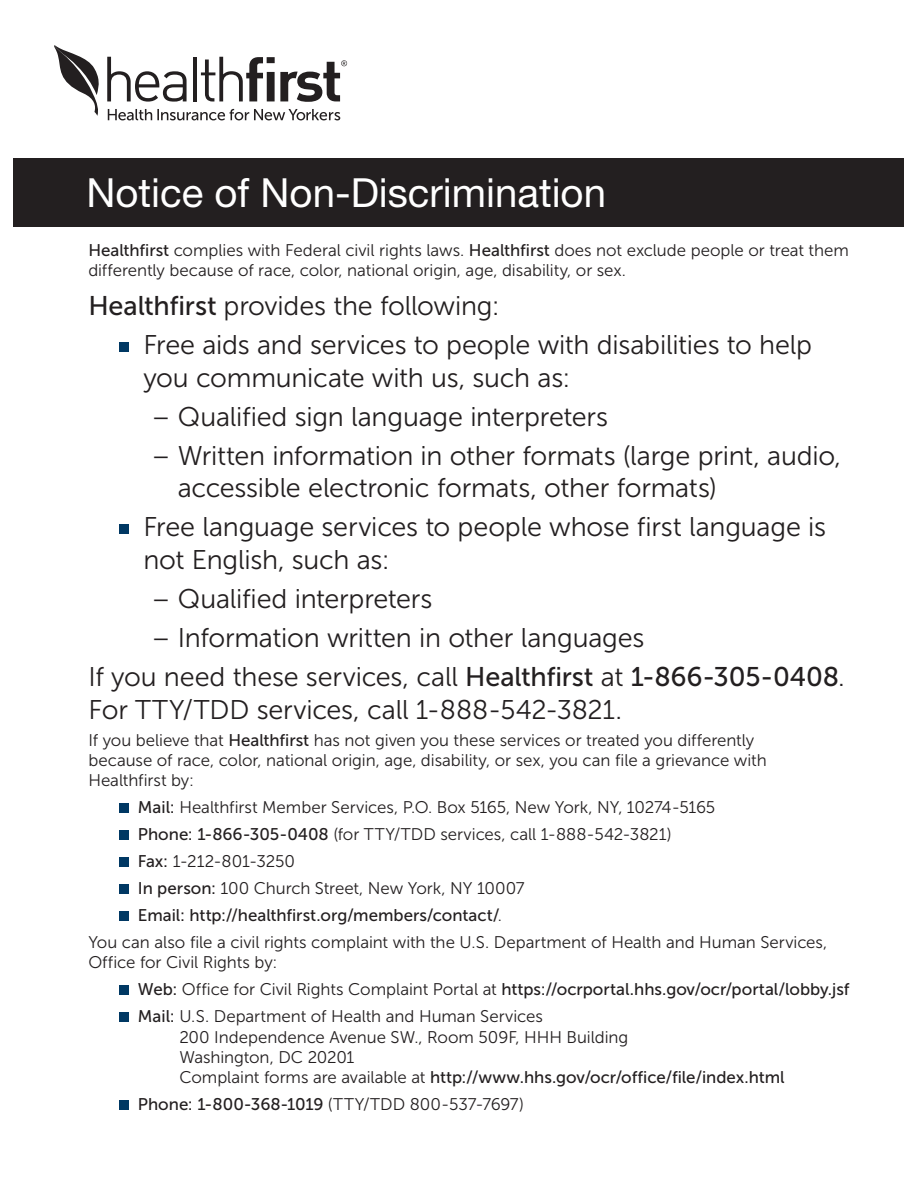
<style>
.page{position:relative;width:918px;height:1188px;background:#fff}
.page>*{position:absolute;margin:0;border:0;box-sizing:border-box;transform-origin:0 0}
.t1{font:40.2px "Helvetica Neue LT Std";color:#fff}
.t2{font:27px/39.2px "Museo Sans 300";letter-spacing:-.01em;color:#231f20}
.t3{font:16.8px/20.2px "Museo Sans 300";letter-spacing:-.005em;color:#231f20}
.t4{font:16.8px "Museo Sans 500";color:#231f20}
.s1{font-family:"Museo Sans 500"}
.s2{font-family:"Museo Sans 300"}
</style>
<div class="page">
<div style="left:14px;top:158px;width:890px;height:69px;background:#231f20"></div>
<svg style="left:54px;top:45px;width:45px;height:71px"></svg>
<svg style="left:107px;top:57px;width:80px;height:45px"></svg>
<hr style="left:193px;top:57px;width:4px;height:44px;background:#231f20">
<svg style="left:201px;top:57px;width:146px;height:45px"></svg>
<svg style="left:108px;top:109px;width:232px;height:11px"></svg>
<div style="left:120px;top:342px;width:9px;height:9px;background:#003863"></div>
<div style="left:120px;top:524px;width:9px;height:9px;background:#003863"></div>
<div style="left:120px;top:803px;width:9px;height:9px;background:#003863"></div>
<div style="left:120px;top:830px;width:9px;height:9px;background:#003863"></div>
<div style="left:120px;top:857px;width:9px;height:9px;background:#003863"></div>
<div style="left:120px;top:884px;width:9px;height:9px;background:#003863"></div>
<div style="left:120px;top:911px;width:9px;height:9px;background:#003863"></div>
<div style="left:120px;top:986px;width:9px;height:9px;background:#003863"></div>
<div style="left:120px;top:1013px;width:9px;height:9px;background:#003863"></div>
<div style="left:120px;top:1100px;width:9px;height:9px;background:#003863"></div>
<h1 class="t1" style="left:86px;top:169px;width:521px">Notice of Non-Discrimination</h1>
<p class="t3" style="left:88px;top:240px;width:762px"><span class="s1">Healthfirst</span> complies with Federal civil rights laws. <span class="s1">Healthfirst</span> does not exclude people or treat them differently because of race, color, national origin, age, disability, or sex.</p>
<h2 class="t2" style="left:143px;top:286px;width:670px;text-indent:-55px"><span class="s1">Healthfirst</span> provides the following:<br>Free aids and services to people with disabilities to help</h2>
<h2 class="t2" style="left:143px;top:358px;width:428px">you communicate with us, such as:</h2>
<h2 class="t2" style="left:151px;top:397px;width:458px">– Qualified sign language interpreters</h2>
<h2 class="t2" style="left:178px;top:440px;width:665px;line-height:32.4px;text-indent:-26px">– Written information in other formats (large print, audio, accessible electronic formats, other formats)</h2>
<h2 class="t2" style="left:143px;top:511px;width:684px;line-height:32.4px">Free language services to people whose first language is not English, such as:</h2>
<h2 class="t2" style="left:151px;top:579px;width:283px">– Qualified interpreters</h2>
<h2 class="t2" style="left:88px;top:618px;width:758px;text-indent:63px">– Information written in other languages<br>If you need these services, call <span class="s1">Healthfirst</span> at <span class="s1">1-866-305-0408</span>.</h2>
<h2 class="t2" style="left:88px;top:690px;width:535px">For TTY/TDD services, call 1-888-542-3821.</h2>
<p class="t3" style="left:88px;top:730px;width:680px">If you believe that <span class="s1">Healthfirst</span> has not given you these services or treated you differently because of race, color, national origin, age, disability, or sex, you can file a grievance with<br>Healthfirst by:</p>
<p class="t3" style="left:138px;top:794px;width:579px;line-height:27px"><span class="s1">Mail:</span> Healthfirst Member Services, P.O. Box 5165, New York, NY, 10274-5165<br><span class="s1">Phone: 1-866-305-0408</span> (for TTY/TDD services, call 1-888-542-3821)<br><span class="s1">Fax:</span> 1-212-801-3250<br><span class="s1">In person:</span> 100 Church Street, New York, NY 10007</p>
<p class="t4" style="left:138px;top:906px;width:366px">Email: http://healthfirst.org/members/contact/<span class="s2">.</span></p>
<p class="t3" style="left:88px;top:932px;width:740px">You can also file a civil rights complaint with the U.S. Department of Health and Human Services,<br>Office for Civil Rights by:</p>
<p class="t4" style="left:138px;top:980px;width:713px">Web: <span class="s2">Office for Civil Rights Complaint Portal at</span> https://ocrportal.hhs.gov/ocr/portal/lobby.jsf</p>
<p class="t3" style="left:179px;top:1007px;width:450px;text-indent:-41px"><span class="s1">Mail:</span> U.S. Department of Health and Human Services<br>200 Independence Avenue SW., Room 509F, HHH Building<br>Washington, DC 20201</p>
<p class="t4" style="left:179px;top:1068px;width:607px"><span class="s2">Complaint forms are available at</span> http://www.hhs.gov/ocr/office/file/index.html</p>
<p class="t3" style="left:138px;top:1094px;width:388px"><span class="s1">Phone: 1-800-368-1019</span> (TTY/TDD 800-537-7697)</p>
</div>
